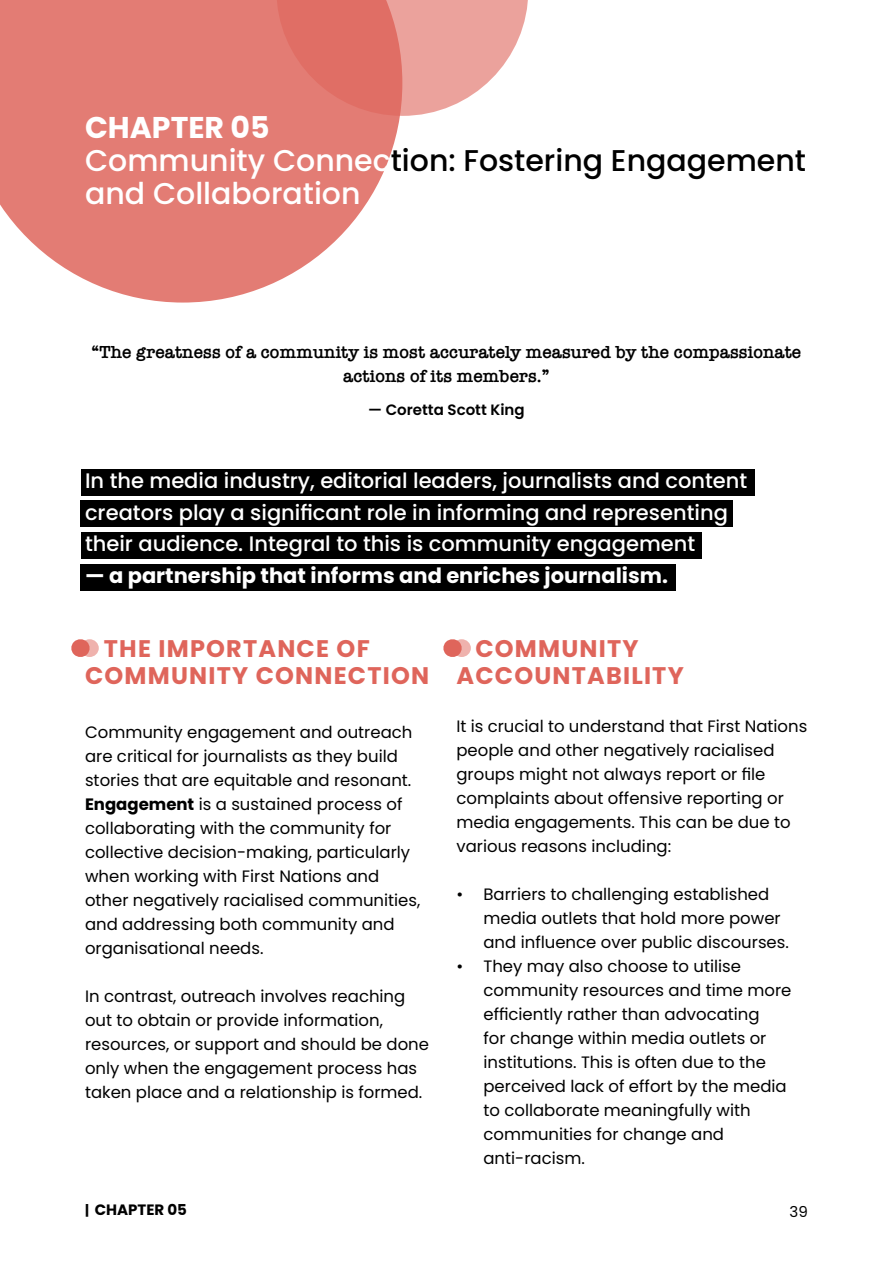
<style>
.page{position:relative;width:893px;height:1263px;background:#fff}
.page>*{position:absolute;margin:0;border:0;box-sizing:border-box;transform-origin:0 0}
.t1{font:500 30px/33px "Poppins";color:#fff}
.t2{font:700 24px/27px "Poppins";letter-spacing:.05em;color:#df655b}
.t3{font:500 21px/31.5px "Poppins";color:#fff}
.t4{font:700 21px "Poppins";color:#fff}
.t5{font:600 18px/24px "American Typewriter";color:#000;text-align:center}
.t6{font:16.5px/24px "Poppins";color:#000101}
.t7{font:600 15px "Poppins";color:#000}
.t8{font:700 15px "Poppins";color:#000}
.t9{font:15px "Poppins";color:#000}
.s1{font-weight:700}
.s2{color:#000}
.s3{font-size:13.5px}
</style>
<div class="page">
<div style="left:81px;top:469px;width:673px;height:26px;background:#000"></div>
<div style="left:81px;top:501px;width:652px;height:26px;background:#000"></div>
<div style="left:81px;top:532px;width:621px;height:27px;background:#000"></div>
<div style="left:81px;top:564px;width:595px;height:26px;background:#000"></div>
<svg style="left:0;top:0;width:400px;height:303px;fill:#e37c74"></svg>
<svg style="left:276px;top:0;width:252px;height:116px"></svg>
<svg style="left:71px;top:639px;width:13px;height:18px"></svg>
<svg style="left:80px;top:639px;width:19px;height:18px"></svg>
<svg style="left:443px;top:639px;width:16px;height:18px"></svg>
<svg style="left:453px;top:639px;width:18px;height:18px"></svg>
<h1 class="t1" style="left:85px;top:111px;width:722px"><span class="s1">CHAPTER 05<br></span>Community Connec<span class="s2">tion: Fostering Engagement </span>and Collaboration</h1>
<p class="t5" style="left:92px;top:340px;width:711px">“The greatness of a community is most accurately measured by the compassionate actions of its members.”</p>
<p class="t7" style="left:368px;top:401px;width:158px">— Coretta Scott King</p>
<p class="t3" style="left:85px;top:465px;width:664px">In the media industry, editorial leaders, journalists and content creators play a significant role in informing and representing their audience. Integral to this is community engagement</p>
<p class="t4" style="left:85px;top:563px;width:584px">— a partnership that informs and enriches journalism.</p>
<h2 class="t2" style="left:85px;top:635px;width:346px;text-indent:19px">THE IMPORTANCE OF<br>COMMUNITY CONNECTION</h2>
<p class="t6" style="left:85px;top:720px;width:337px">Community engagement and outreach are critical for journalists as they build stories that are equitable and resonant.<br><span class="s1">Engagement</span> is a sustained process of collaborating with the community for collective decision-making, particularly when working with First Nations and other negatively racialised communities, and addressing both community and organisational needs.</p>
<p class="t6" style="left:85px;top:984px;width:346px">In contrast, outreach involves reaching out to obtain or provide information, resources, or support and should be done only when the engagement process has taken place and a relationship is formed.</p>
<p class="t8" style="left:85px;top:1201px;width:103px"><span class="s3">|</span> CHAPTER 05</p>
<h2 class="t2" style="left:456px;top:635px;width:229px;text-indent:19px">COMMUNITY<br>ACCOUNTABILITY</h2>
<p class="t6" style="left:456px;top:714px;width:352px">It is crucial to understand that First Nations people and other negatively racialised groups might not always report or file complaints about offensive reporting or media engagements. This can be due to various reasons including:</p>
<p class="t6" style="left:483px;top:882px;width:307px;text-indent:-27px">• Barriers to challenging established media outlets that hold more power and influence over public discourses.</p>
<p class="t6" style="left:483px;top:954px;width:309px;text-indent:-27px">• They may also choose to utilise community resources and time more efficiently rather than advocating<br>for change within media outlets or institutions. This is often due to the perceived lack of effort by the media to collaborate meaningfully with communities for change and anti-racism.</p>
<p class="t9" style="left:790px;top:1202px;width:20px">39</p>
</div>
